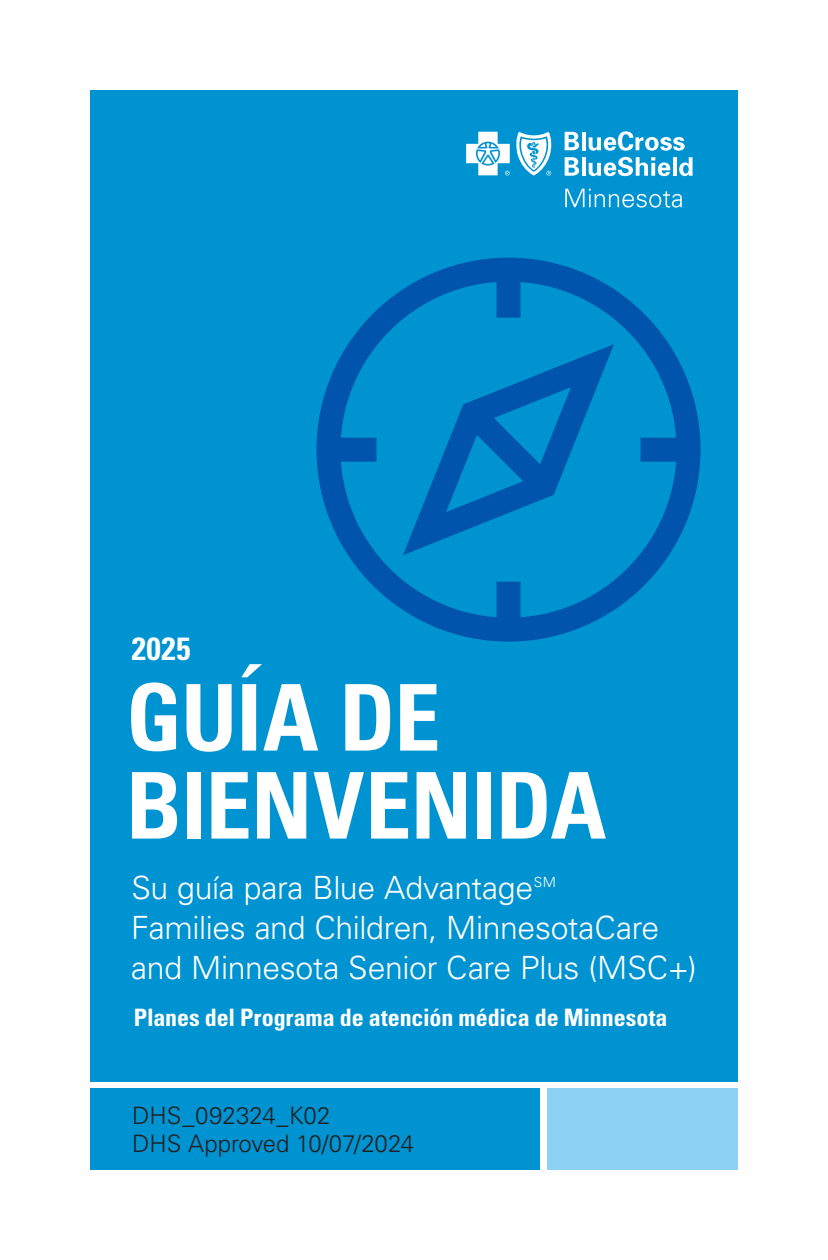
<style>
.page{position:relative;width:828px;height:1260px;background:#fff}
.page>*{position:absolute;margin:0;border:0;box-sizing:border-box;transform-origin:0 0}
.t1{font:700 condensed 92px/88px "Univers LT Pro";letter-spacing:-.01em;color:#fff}
.Subtitle{font:300 32px/40px "Univers LT Pro 45";letter-spacing:-.01em;color:#fff}
.Title_line{font:700 condensed 32px "Univers LT Pro";color:#fff}
.Subtitle_level2{font:700 condensed 24px "Univers LT Pro";letter-spacing:-.005em;color:#fff}
.MID_info{font:300 24px "Univers LT Pro 45";color:#231f20}
.Subtitle-2{font:300 14px "Univers LT Pro 45";color:#fff}
</style>
<div class="page">
<div style="left:90px;top:90px;width:648px;height:991px;background:#0093d1"></div>
<svg style="left:565px;top:132px;width:14px;height:18px"></svg>
<hr style="left:582px;top:132px;width:3px;height:18px;background:#fff">
<svg style="left:589px;top:131px;width:96px;height:20px"></svg>
<svg style="left:565px;top:157px;width:14px;height:19px"></svg>
<hr style="left:582px;top:157px;width:3px;height:19px;background:#fff">
<svg style="left:589px;top:157px;width:81px;height:19px"></svg>
<hr style="left:673px;top:157px;width:4px;height:19px;background:#fff">
<svg style="left:679px;top:157px;width:14px;height:19px"></svg>
<svg style="left:565px;top:189px;width:117px;height:19px"></svg>
<svg style="left:466px;top:132px;width:86px;height:44px"></svg>
<div style="left:90px;top:1088px;width:450px;height:82px;background:#0093d1"></div>
<div style="left:548px;top:1088px;width:190px;height:82px;background:#8dd2f4"></div>
<svg style="left:316px;top:257px;width:385px;height:385px"></svg>
<p class="Title_line" style="left:132px;top:629px;width:60px">2025</p>
<p class="t1" style="left:126px;top:672px;width:482px">GUÍA DE<br>BIENVENIDA</p>
<p class="Subtitle" style="left:131px;top:867px;width:403px">Su guía para Blue Advantage</p>
<p class="Subtitle-2" style="left:534px;top:873px;width:24px">SM</p>
<p class="Subtitle" style="left:131px;top:907px;width:567px">Families and Children, MinnesotaCare and Minnesota Senior Care Plus (MSC+)</p>
<p class="Subtitle_level2" style="left:134px;top:1003px;width:535px">Planes del Programa de atención médica de Minnesota</p>
<p class="MID_info" style="left:132px;top:1100px;width:200px">DHS_092324_K02</p>
<p class="MID_info" style="left:132px;top:1128px;width:284px">DHS Approved 10/07/2024</p>
</div>
